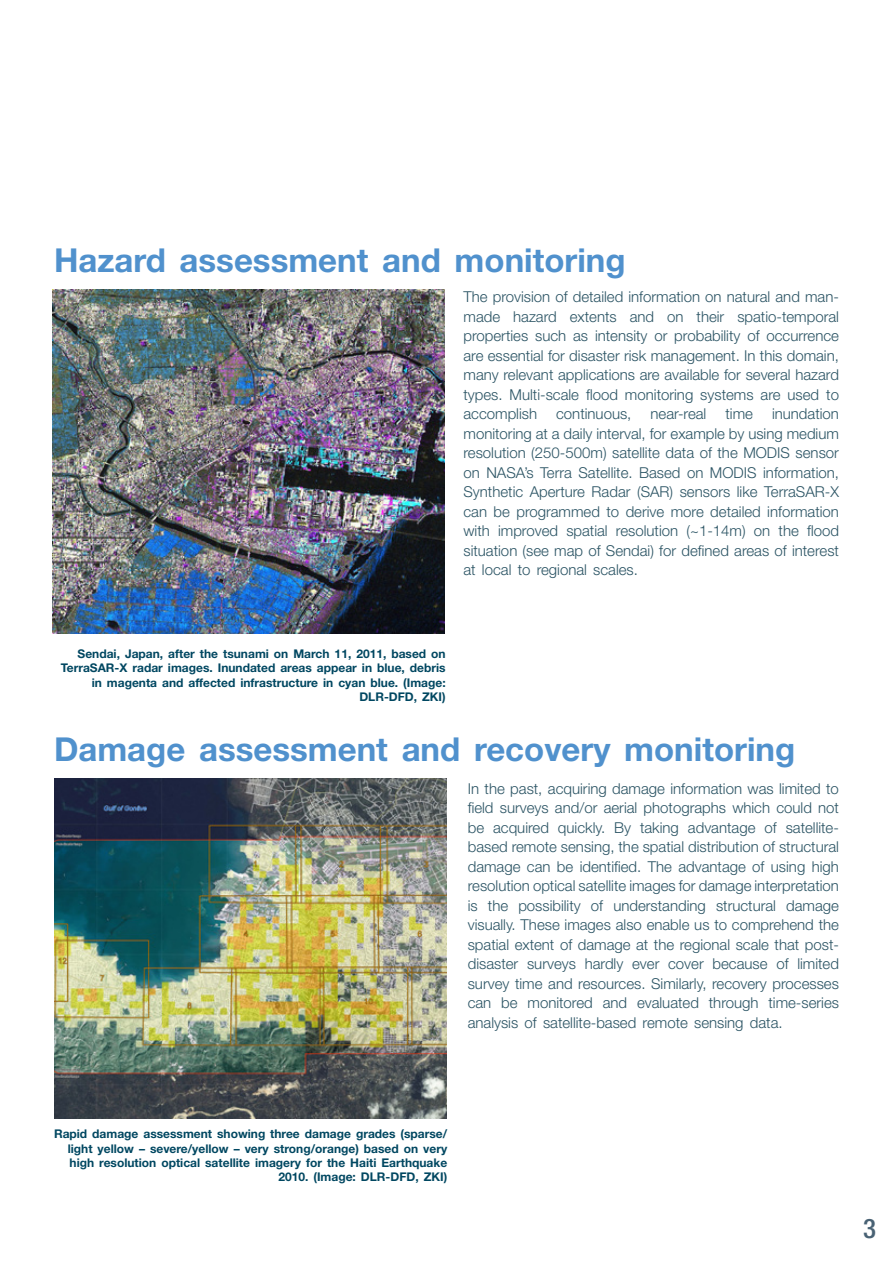
<style>
.page{position:relative;width:893px;height:1263px;background:#fff}
.page>*{position:absolute;margin:0;border:0;box-sizing:border-box;transform-origin:0 0}
.t1{font:700 33px "Helvetica Neue";color:#5091cd}
.t2{font:500 condensed 27px "Helvetica Neue";color:#496274}
.t3{font:300 15px/19.5px "Helvetica Neue";color:#2b5464;text-align:justify}
.t4{font:700 12px/14.4px "Helvetica Neue";color:#004761;text-align:right}
</style>
<div class="page">
<img style="left:52px;top:289px;width:393px;height:345px">
<img style="left:54px;top:778px;width:392px;height:340px">
<h1 class="t1" style="left:54px;top:240px;width:573px">Hazard assessment and monitoring</h1>
<p class="t3" style="left:463px;top:287px;width:377px">The provision of detailed information on natural and man&shy;made hazard extents and on their spatio-temporal properties such as intensity or probability of occurrence are essential for disaster risk management. In this domain, many relevant applications are available for several hazard types. Multi-scale flood monitoring systems are used to accomplish</p>
<p class="t3" style="left:463px;top:404px;width:377px;text-indent:308px">inundation monitoring at a daily interval, for example by using medium resolution (250-500m) satellite data of the MODIS sensor on NASA’s Terra Satellite. Based on MODIS information, Synthetic Aperture Radar (SAR) sensors like TerraSAR-X can be programmed to derive more detailed information with improved spatial resolution (~1-14m) on the flood situation (see map of Sendai) for defined areas of interest at local to regional scales.</p>
<p class="t3" style="left:556px;top:404px;width:77px">continuous,</p>
<p class="t3" style="left:650px;top:404px;width:57px">near-real</p>
<p class="t3" style="left:725px;top:404px;width:29px">time</p>
<p class="t4" style="left:61px;top:646px;width:386px">Sendai, Japan, after the tsunami on March 11, 2011, based on TerraSAR-X radar images. Inundated areas appear in blue, debris in magenta and affected infrastructure in cyan blue. (Image:<br>DLR-DFD, ZKI)</p>
<h1 class="t1" style="left:54px;top:729px;width:743px">Damage assessment and recovery monitoring</h1>
<p class="t3" style="left:468px;top:778px;width:373px">In the past, acquiring damage information was limited to field surveys and/or aerial photographs which could not be acquired quickly. By taking advantage of satellite&shy;based remote sensing, the spatial distribution of structural damage can be identified. The advantage of using high resolution optical satellite images for damage interpretation is the possibility of understanding structural damage visually. These images also enable us to comprehend the spatial extent of damage at the regional scale that post&shy;disaster surveys hardly ever cover because of limited survey time and resources. Similarly, recovery processes can be monitored and evaluated through time-series analysis of satellite-based remote sensing data.</p>
<p class="t4" style="left:54px;top:1126px;width:395px">Rapid damage assessment showing three damage grades (sparse/ light yellow – severe/yellow – very strong/orange) based on very high resolution optical satellite imagery for the Haiti Earthquake 2010. (Image: DLR-DFD, ZKI)</p>
<h2 class="t2" style="left:863px;top:1212px;width:14px">3</h2>
</div>
